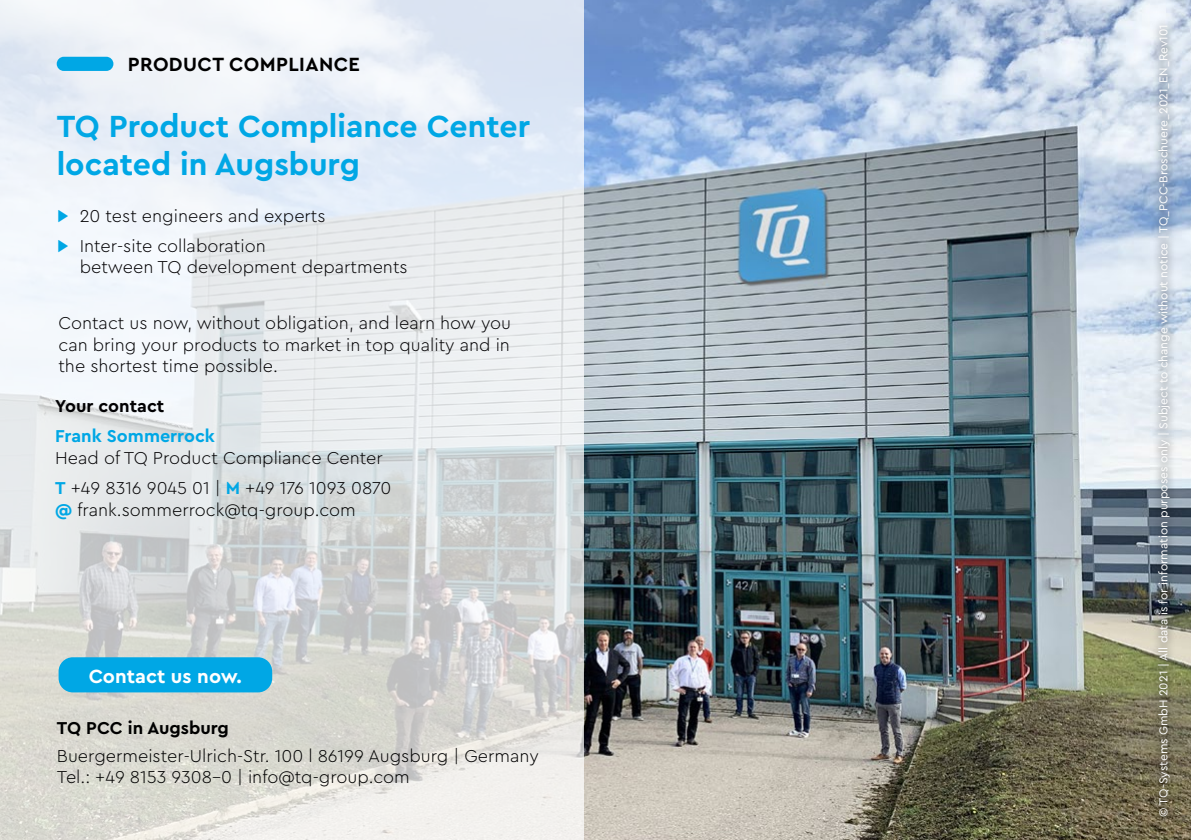
<style>
.page{position:relative;width:1191px;height:840px;background:#fff}
.page>*{position:absolute;margin:0;border:0;box-sizing:border-box;transform-origin:0 0}
.t1{font:700 32px/38.4px "TQPRO";color:#00a7e5}
.t2{font:700 20px "TQPRO";letter-spacing:.02em;color:#000}
.t3{font:700 20px "TQPRO";color:#fff}
.t4{font:300 18px/30px "TQPRO";color:#020103}
.t5{font:300 18px/21.6px "TQPRO";color:#000}
.t6{font:700 18px "TQPRO";color:#000}
.t7{font:700 18px "TQPRO";color:#00a7e5}
.t8{font:700 18px "TQPRO";color:#020103}
.t9{font:12px "TQPRO";color:#fff}
.s1{color:#00a7e5}
.s2{font-weight:700;color:#00a7e5}
</style>
<div class="page">
<img style="left:584px;top:0;width:607px;height:839px">
<svg style="left:0;top:0;width:584px;height:839px"></svg>
<div style="left:1149px;top:17px;width:29px;height:808px;background:#000;opacity:.75"></div>
<div style="left:59px;top:657px;width:213px;height:35px;background:#00a7e5;border-radius:14px"></div>
<div style="left:57px;top:57px;width:56px;height:14px;background:#00a7e5;border-radius:7px"></div>
<p class="t2" style="left:128px;top:51px;width:234px">PRODUCT COMPLIANCE</p>
<h1 class="t1" style="left:57px;top:105px;width:475px">TQ Product Compliance Center located in Augsburg</h1>
<p class="t4" style="left:57px;top:200px;width:270px"><span class="s1">▶</span> 20 test engineers and experts <span class="s1">▶</span> Inter-site collaboration</p>
<p class="t4" style="left:80px;top:251px;width:329px">between TQ development departments</p>
<p class="t4" style="left:58px;top:311px;width:454px;line-height:21.6px;text-align:justify">Contact us now, without obligation, and learn how you can bring your products to market in top quality and in the shortest time possible.</p>
<p class="t8" style="left:55px;top:394px;width:111px">Your contact</p>
<p class="t7" style="left:55px;top:424px;width:161px">Frank Sommerrock</p>
<p class="t4" style="left:55px;top:441px;width:337px">Head of TQ Product Compliance Center<br><span class="s2">T</span> +49 8316 9045 01 | <span class="s2">M</span> +49 176 1093 0870</p>
<p class="t5" style="left:55px;top:497px;width:302px"><span class="s2">@</span> frank.sommerrock@tq-group.com</p>
<p class="t3" style="left:89px;top:662px;width:155px">Contact us now.</p>
<p class="t6" style="left:57px;top:715px;width:173px">TQ PCC in Augsburg</p>
<p class="t5" style="left:57px;top:743px;width:483px">Buergermeister-Ulrich-Str. 100 l 86199 Augsburg | Germany<br>Tel.: +49 8153 9308-0 | info@tq-group.com</p>
<p class="t9" style="left:1155px;top:816px;width:793px;rotate:-90deg">© TQ-Systems GmbH 2021 | All data is for information purposes only | Subject to change without notice | TQ_PCC-Broschuere_2021_EN_Rev101</p>
</div>
